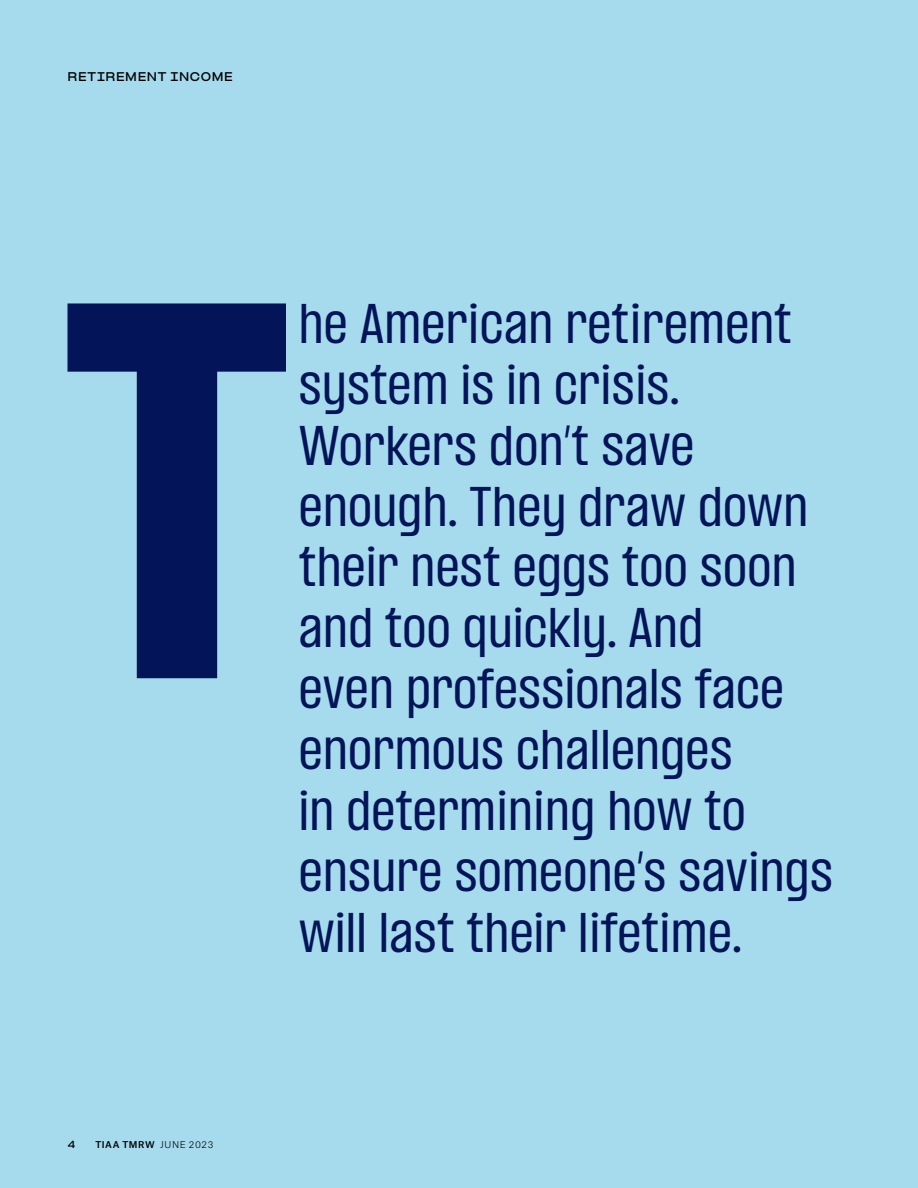
<style>
.page{position:relative;width:918px;height:1188px;background:#a5dbec}
.page>*{position:absolute;margin:0;border:0;box-sizing:border-box;transform-origin:0 0}
.t1{font:condensed 48.3px/60.9px "PP Formula";letter-spacing:.02em;color:#041459}
.t2{font:700 expanded 10.5px "PP Formula";letter-spacing:.06em;color:#000001}
.t3{font:500 9px "Atlas Grotesk";letter-spacing:.065em;color:#000001}
.t4{font:700 expanded 8.7px "PP Formula";color:#000001}
.s1{font-weight:300}
</style>
<div class="page">
<svg style="left:67px;top:303px;width:219px;height:375px"></svg>
<p class="t2" style="left:68px;top:70px;width:167px">RETIREMENT INCOME</p>
<p class="t4" style="left:68px;top:1138px;width:9px">4</p>
<p class="t3" style="left:95px;top:1137px;width:119px">TIAA TMRW <span class="s1">JUNE 2023</span></p>
<p class="t1" style="left:299px;top:293px;width:535px">he American retirement system is in crisis.<br>Workers don’t save enough. They draw down their nest eggs too soon and too quickly. And<br>even professionals face enormous challenges<br>in determining how to ensure someone’s savings will last their lifetime.</p>
</div>
